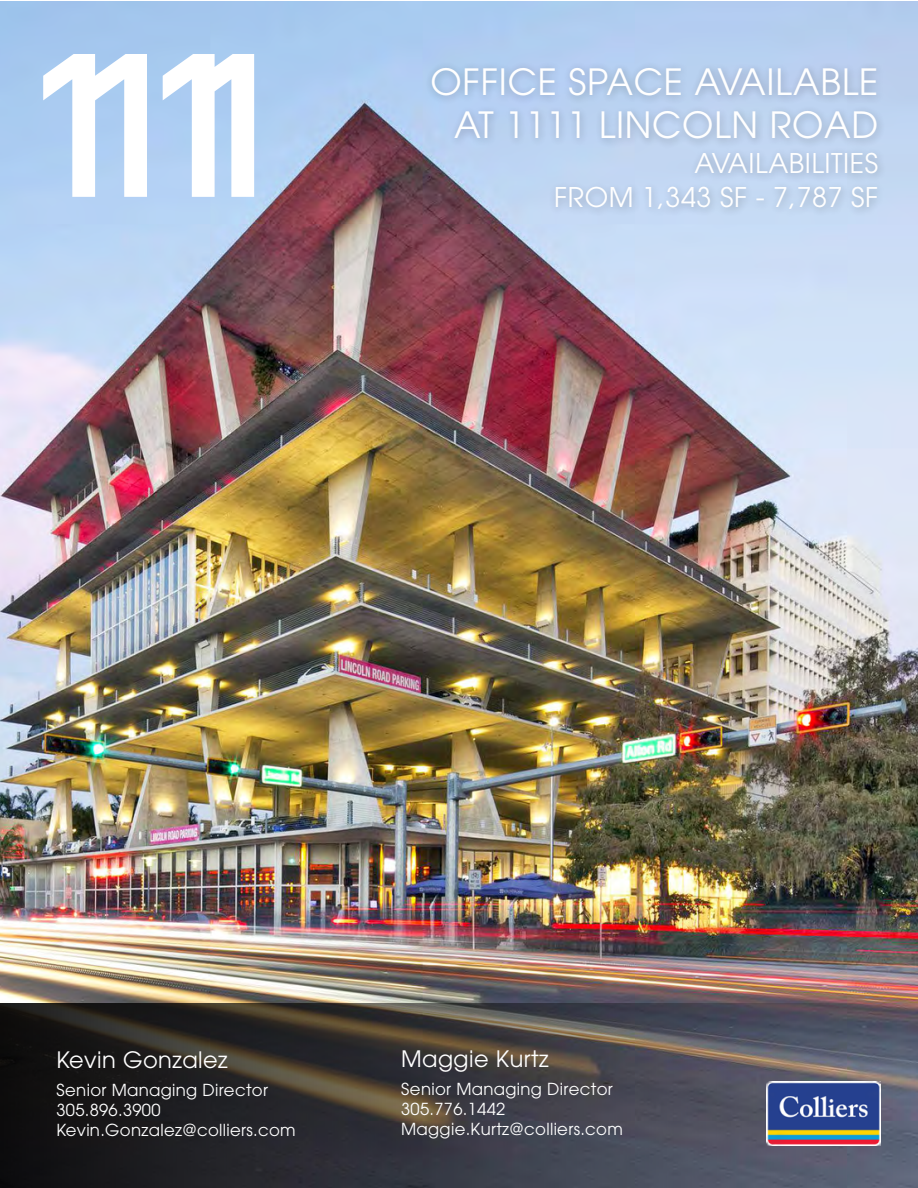
<style>
.page{position:relative;width:918px;height:1188px;background:#fff}
.page>*{position:absolute;margin:0;border:0;box-sizing:border-box;transform-origin:0 0}
.t1{font:36px/43.2px "ITC Avant Garde Pro";letter-spacing:.02em;color:#fff;text-align:right}
.t2{font:27px/34.5px "ITC Avant Garde Pro";letter-spacing:.02em;color:#fff;text-align:right}
.t3{font:22.5px "ITC Avant Garde Pro";letter-spacing:.02em;color:#fff}
.t4{font:16.5px/19.8px "ITC Avant Garde Pro";letter-spacing:.02em;color:#fff}
</style>
<div class="page">
<img style="left:0;top:2px;width:918px;height:1002px">
<svg style="left:0;top:1004px;width:918px;height:184px;background:#3c3b3f"></svg>
<svg style="left:43px;top:54px;width:211px;height:143px"></svg>
<div style="left:425px;top:61px;width:463px;height:158px;background:#000;opacity:.25"></div>
<img style="left:767px;top:1081px;width:113px;height:65px">
<h1 class="t1" style="left:431px;top:60px;width:449px">OFFICE SPACE AVAILABLE<br>AT 1111 LINCOLN ROAD</h1>
<h2 class="t2" style="left:554px;top:145px;width:326px">AVAILABILITIES<br>FROM 1,343 SF - 7,787 SF</h2>
<h3 class="t3" style="left:56px;top:1045px;width:173px">Kevin Gonzalez</h3>
<p class="t4" style="left:56px;top:1080px;width:241px">Senior Managing Director<br>305.896.3900<br>Kevin.Gonzalez@colliers.com</p>
<h3 class="t3" style="left:401px;top:1045px;width:149px">Maggie Kurtz</h3>
<p class="t4" style="left:401px;top:1079px;width:223px">Senior Managing Director<br>305.776.1442<br>Maggie.Kurtz@colliers.com</p>
</div>
